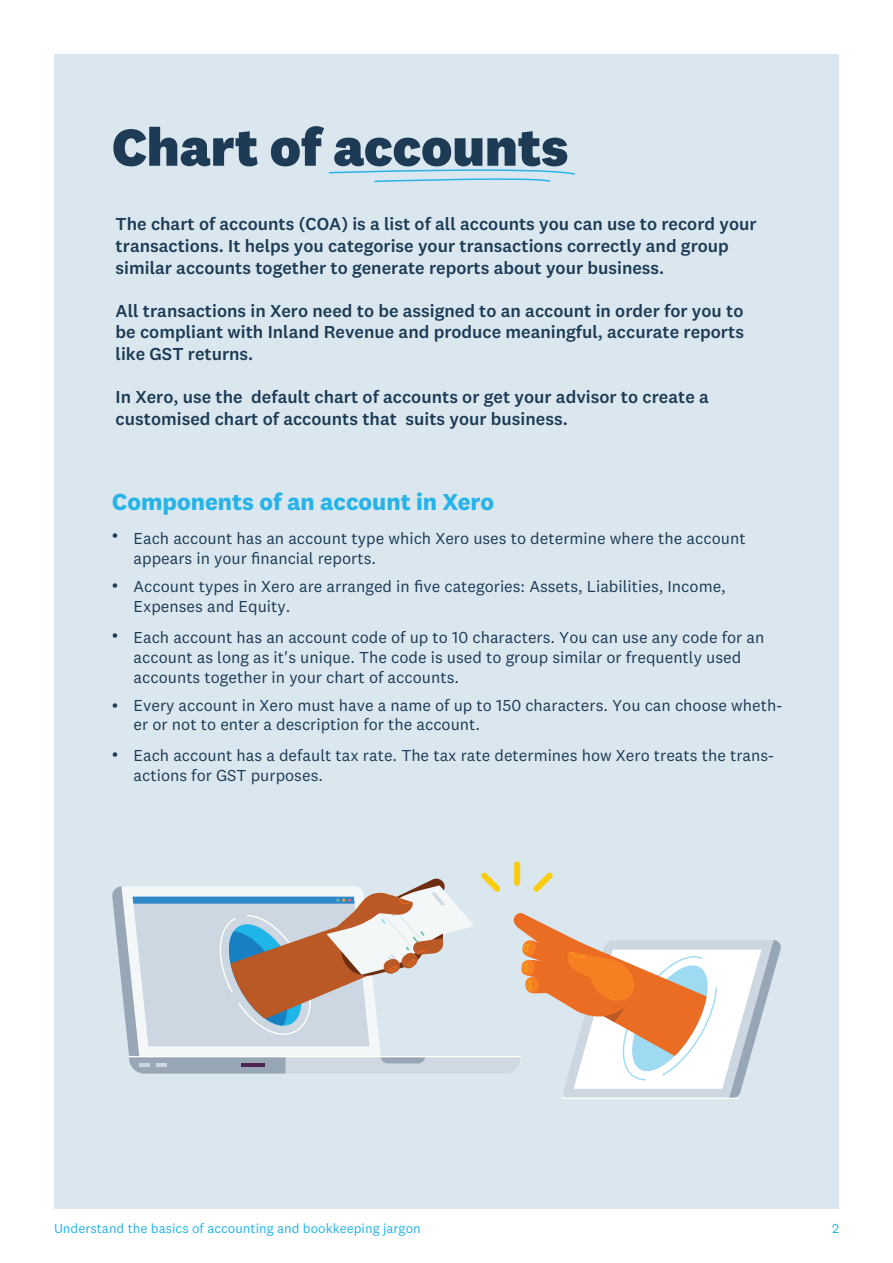
<style>
.page{position:relative;width:893px;height:1263px;background:#fff}
.page>*{position:absolute;margin:0;border:0;box-sizing:border-box;transform-origin:0 0}
.t1{font:800 54px "National 2";color:#1d3b55}
.t2{font:700 24px "National 2";color:#26b3e8}
.t3{font:500 18px/21.6px "National 2";color:#1d3b55}
.t4{font:16.5px/19.8px "National 2";color:#1d3b55}
.t5{font:13.5px "National 2";color:#26b3e8}
</style>
<div class="page">
<div style="left:54px;top:54px;width:785px;height:1155px;background:#dae7ef"></div>
<hr style="left:561px;top:1098px;width:178px;height:1px;background:#fff">
<svg style="left:112px;top:861px;width:669px;height:237px"></svg>
<svg style="left:329px;top:169px;width:246px;height:14px"></svg>
<h1 class="t1" style="left:112px;top:113px;width:458px">Chart of accounts</h1>
<p class="t3" style="left:116px;top:213px;width:642px">The chart of accounts (COA) is a list of all accounts you can use to record your transactions. It helps you categorise your transactions correctly and group similar accounts together to generate reports about your business.</p>
<p class="t3" style="left:116px;top:300px;width:630px;text-align:justify">All transactions in Xero need to be assigned to an account in order for you to be compliant with Inland Revenue and produce meaningful, accurate reports like GST returns.</p>
<p class="t3" style="left:116px;top:386px;width:595px">In Xero, use the default chart of accounts or get your advisor to create a customised chart of accounts that suits your business.</p>
<h2 class="t2" style="left:112px;top:487px;width:383px">Components of an account in Xero</h2>
<p class="t4" style="left:112px;top:525px;width:7px">•</p>
<p class="t4" style="left:134px;top:528px;width:614px">Each account has an account type which Xero uses to determine where the account appears in your financial reports.</p>
<p class="t4" style="left:134px;top:577px;width:594px">Account types in Xero are arranged in five categories: Assets, Liabilities, Income,<br>Expenses and Equity.</p>
<p class="t4" style="left:134px;top:627px;width:632px">Each account has an account code of up to 10 characters. You can use any code for an account as long as it's unique. The code is used to group similar or frequently used accounts together in your chart of accounts.</p>
<p class="t4" style="left:134px;top:695px;width:650px">Every account in Xero must have a name of up to 150 characters. You can choose wheth&shy;er or not to enter a description for the account.</p>
<p class="t4" style="left:134px;top:745px;width:642px">Each account has a default tax rate. The tax rate determines how Xero treats the trans&shy;actions for GST purposes.</p>
<p class="t4" style="left:112px;top:574px;width:7px">•</p>
<p class="t4" style="left:112px;top:624px;width:7px">•</p>
<p class="t4" style="left:112px;top:694px;width:7px">•</p>
<p class="t4" style="left:112px;top:744px;width:7px">•</p>
<p class="t5" style="left:54px;top:1220px;width:368px">Understand the basics of accounting and bookkeeping jargon</p>
<p class="t5" style="left:832px;top:1220px;width:8px">2</p>
</div>
